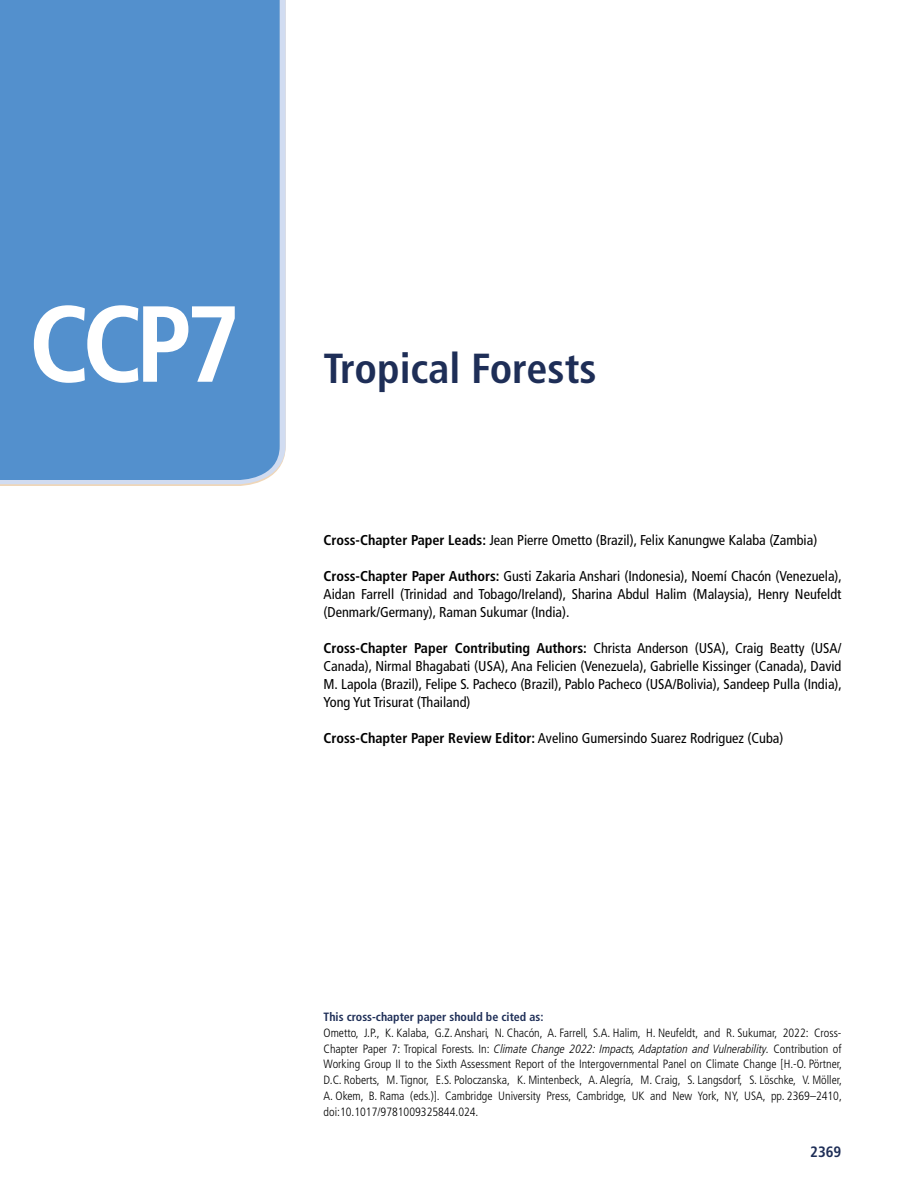
<style>
.page{position:relative;width:918px;height:1188px;background:#fff}
.page>*{position:absolute;margin:0;border:0;box-sizing:border-box;transform-origin:0 0}
.t1{font:700 condensed 108px "Frutiger LT Pro";letter-spacing:-.06em;color:#fff}
.t2{font:700 condensed 42px "Frutiger LT Pro";color:#1e2e57}
.t3{font:700 condensed 15px "Frutiger LT Pro";color:#1e2e57}
.t4{font:condensed 14.25px/18px "Frutiger LT Pro";color:#000;text-align:justify}
.t5{font:300 condensed 12px/15.8px "Frutiger LT Pro";color:#000;text-align:justify}
.t6{font:700 condensed 12px "Frutiger LT Pro";color:#1e2e57}
.s1{font-weight:700}
.s2{font-style:italic}
</style>
<div class="page">
<svg style="left:0;top:0;width:286px;height:486px;background:#d7ddeb"></svg>
<div style="left:0;top:0;width:280px;height:480px;background:#5390cd"></div>
<h1 class="t1" style="left:29px;top:280px;width:214px">CCP7</h1>
<h1 class="t1" style="left:43px;top:280px;width:200px">SPM</h1>
<h2 class="t2" style="left:324px;top:343px;width:275px">Tropical Forests</h2>
<p class="t4" style="left:324px;top:531px;width:495px"><span class="s1">Cross-Chapter Paper Leads:</span> Jean Pierre Ometto (Brazil), Felix Kanungwe Kalaba (Zambia)</p>
<p class="t4" style="left:324px;top:567px;width:520px"><span class="s1">Cross-Chapter Paper Authors:</span> Gusti Zakaria Anshari (Indonesia), Noemí Chacón (Venezuela), Aidan Farrell (Trinidad and Tobago/Ireland), Sharina Abdul Halim (Malaysia), Henry Neufeldt (Denmark/Germany), Raman Sukumar (India).</p>
<p class="t4" style="left:324px;top:639px;width:520px"><span class="s1">Cross-Chapter Paper Contributing Authors:</span> Christa Anderson (USA), Craig Beatty (USA/ Canada), Nirmal Bhagabati (USA), Ana Felicien (Venezuela), Gabrielle Kissinger (Canada), David M. Lapola (Brazil), Felipe S. Pacheco (Brazil), Pablo Pacheco (USA/Bolivia), Sandeep Pulla (India), Yong Yut Trisurat (Thailand)</p>
<p class="t4" style="left:324px;top:729px;width:461px"><span class="s1">Cross-Chapter Paper Review Editor:</span> Avelino Gumersindo Suarez Rodriguez (Cuba)</p>
<p class="t6" style="left:324px;top:1010px;width:221px">This cross-chapter paper should be cited as:</p>
<p class="t5" style="left:324px;top:1025px;width:520px">Ometto, J.P., K. Kalaba, G.Z. Anshari, N. Chacón, A. Farrell, S.A. Halim, H. Neufeldt, and R. Sukumar, 2022: Cross-Chapter Paper 7: Tropical Forests. In: <span class="s2">Climate Change 2022: Impacts, Adaptation and Vulnerability.</span> Contribution of Working Group II to the Sixth Assessment Report of the Intergovernmental Panel on Climate Change [H.-O. Pörtner, D.C. Roberts, M. Tignor, E.S. Poloczanska, K. Mintenbeck, A. Alegría, M. Craig, S. Langsdorf, S. Löschke, V. Möller, A. Okem, B. Rama (eds.)]. Cambridge University Press, Cambridge, UK and New York, NY, USA, pp. 2369–2410, doi:10.1017/9781009325844.024.</p>
<p class="t3" style="left:810px;top:1143px;width:33px">2369</p>
</div>
